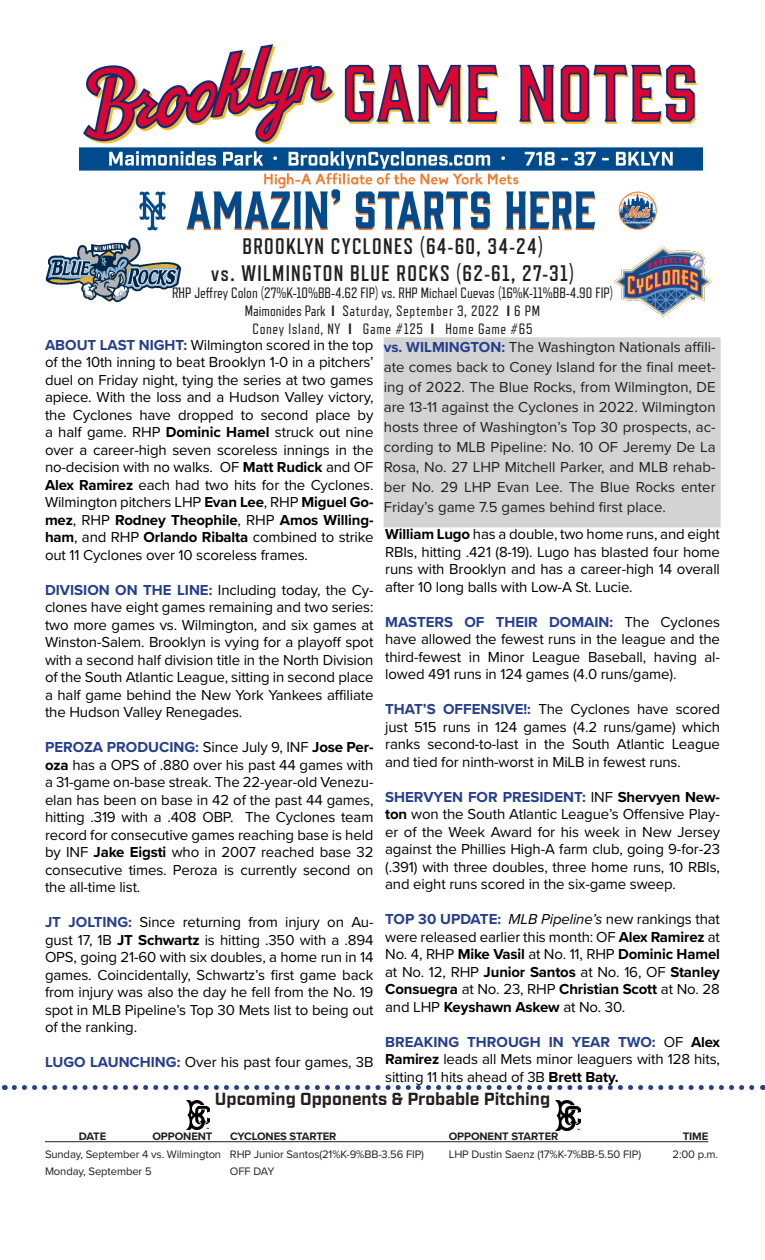
<style>
.page{position:relative;width:765px;height:1260px;background:#fff}
.page>*{position:absolute;margin:0;border:0;box-sizing:border-box;transform-origin:0 0}
.t1{font:700 22.5px "Refrigerator Deluxe";letter-spacing:.06em;color:#231f20;scale:.95 1}
.t2{font:700 17.5px "Industry";color:#231f20}
.t3{font:15px/17.5px "Proxima Nova";letter-spacing:-.01em;color:#000;text-align:justify}
.t4{font:15px/20px "Proxima Nova";color:#231f20;text-align:justify}
.t5{font:15px "Refrigerator Deluxe";letter-spacing:.04em;color:#231f20}
.t6{font:15px "Refrigerator Deluxe";color:#231f20}
.t7{font:11.25px "Proxima Nova";letter-spacing:-.01em;color:#231f20}
.t8{font:700 11.25px "Proxima Nova";letter-spacing:-.01em;color:#231f20}
.s1{font-weight:800}
.s2{font-weight:700;color:#253f8e}
.s3{font-weight:700}
.s4{font-style:italic}
</style>
<div class="page">
<div style="left:384px;top:338px;width:336px;height:189px;background:#d3d3d3"></div>
<img style="left:45px;top:237px;width:137px;height:65px">
<svg style="left:14px;top:1085px;width:749px;height:5px"></svg>
<hr style="left:45px;top:1141px;width:663px;height:1px;background:#231f20">
<img style="left:186px;top:1100px;width:24px;height:29px">
<img style="left:555px;top:1100px;width:25px;height:30px">
<img style="left:613px;top:246px;width:100px;height:71px">
<img style="left:80px;top:44px;width:622px;height:187px">
<p class="t1" style="left:242px;top:233px;width:318px">BROOKLYN CYCLONES (64-60, 34-24)</p>
<p class="t1" style="left:211px;top:260px;width:383px">vs. WILMINGTON BLUE ROCKS (62-61, 27-31)</p>
<p class="t6" style="left:172px;top:285px;width:443px">RHP Jeffrey Colon (27%K-10%BB-4.62 FIP) vs. RHP Michael Cuevas (16%K-11%BB-4.90 FIP)</p>
<p class="t5" style="left:245px;top:303px;width:297px">Maimonides Park <span class="s1">I</span> Saturday, September 3, 2022 <span class="s1">I</span> 6 PM</p>
<p class="t5" style="left:253px;top:321px;width:282px">Coney Island, NY <span class="s1">I</span> Game #125 <span class="s1">I</span> Home Game #65</p>
<p class="t3" style="left:45px;top:335px;width:330px"><span class="s2">ABOUT LAST NIGHT:</span> Wilmington scored in the top of the 10th inning to beat Brooklyn 1-0 in a pitchers’ duel on Friday night, tying the series at two games apiece. With the loss and a Hudson Valley victory, the Cyclones have dropped to second place by a half game. RHP <span class="s3">Dominic Hamel</span> struck out nine over a career-high seven scoreless innings in the no-decision with no walks. OF <span class="s3">Matt Rudick</span> and OF <span class="s3">Alex Ramirez</span> each had two hits for the Cyclones.<br>Wilmington pitchers LHP <span class="s3">Evan Lee</span>, RHP <span class="s3">Miguel Go&shy;mez</span>, RHP <span class="s3">Rodney Theophile</span>, RHP <span class="s3">Amos Willing&shy;ham</span>, and RHP <span class="s3">Orlando Ribalta</span> combined to strike out 11 Cyclones over 10 scoreless frames.</p>
<p class="t3" style="left:45px;top:580px;width:330px"><span class="s2">DIVISION ON THE LINE:</span> Including today, the Cy&shy;clones have eight games remaining and two series: two more games vs. Wilmington, and six games at Winston-Salem. Brooklyn is vying for a playoff spot with a second half division title in the North Division of the South Atlantic League, sitting in second place a half game behind the New York Yankees affiliate the Hudson Valley Renegades.</p>
<p class="t3" style="left:45px;top:738px;width:330px"><span class="s2">PEROZA PRODUCING:</span> Since July 9, INF <span class="s3">Jose Per&shy;oza</span> has a OPS of .880 over his past 44 games with a 31-game on-base streak. The 22-year-old Venezu&shy;elan has been on base in 42 of the past 44 games, hitting .319 with a .408 OBP. The Cyclones team record for consecutive games reaching base is held by INF <span class="s3">Jake Eigsti</span> who in 2007 reached base 32 consecutive times. Peroza is currently second on the all-time list.</p>
<p class="t3" style="left:45px;top:913px;width:330px"><span class="s2">JT JOLTING:</span> Since returning from injury on Au&shy;gust 17, 1B <span class="s3">JT Schwartz</span> is hitting .350 with a .894<br>OPS, going 21-60 with six doubles, a home run in 14 games. Coincidentally, Schwartz’s first game back from injury was also the day he fell from the No. 19 spot in MLB Pipeline’s Top 30 Mets list to being out of the ranking.</p>
<p class="t3" style="left:45px;top:1053px;width:330px"><span class="s2">LUGO LAUNCHING:</span> Over his past four games, 3B</p>
<p class="t4" style="left:384px;top:337px;width:333px"><span class="s2">vs. WILMINGTON:</span> The Washington Nationals affili&shy;ate comes back to Coney Island for the final meet&shy;ing of 2022. The Blue Rocks, from Wilmington, DE are 13-11 against the Cyclones in 2022. Wilmington hosts three of Washington’s Top 30 prospects, ac&shy;cording to MLB Pipeline: No. 10 OF Jeremy De La Rosa, No. 27 LHP Mitchell Parker, and MLB rehab&shy;ber No. 29 LHP Evan Lee. The Blue Rocks enter Friday’s game 7.5 games behind first place.</p>
<p class="t3" style="left:385px;top:525px;width:336px"><span class="s3">William Lugo</span> has a double, two home runs, and eight RBIs, hitting .421 (8-19). Lugo has blasted four home runs with Brooklyn and has a career-high 14 overall after 10 long balls with Low-A St. Lucie.</p>
<p class="t3" style="left:385px;top:612px;width:336px"><span class="s2">MASTERS OF THEIR DOMAIN:</span> The Cyclones have allowed the fewest runs in the league and the third-fewest in Minor League Baseball, having al&shy;lowed 491 runs in 124 games (4.0 runs/game).</p>
<p class="t3" style="left:385px;top:700px;width:336px"><span class="s2">THAT’S OFFENSIVE!:</span> The Cyclones have scored just 515 runs in 124 games (4.2 runs/game) which ranks second-to-last in the South Atlantic League and tied for ninth-worst in MiLB in fewest runs.</p>
<p class="t3" style="left:385px;top:787px;width:336px"><span class="s2">SHERVYEN FOR PRESIDENT:</span> INF <span class="s3">Shervyen New&shy;ton</span> won the South Atlantic League’s Offensive Play&shy;er of the Week Award for his week in New Jersey against the Phillies High-A farm club, going 9-for-23 (.391) with three doubles, three home runs, 10 RBIs, and eight runs scored in the six-game sweep.</p>
<p class="t3" style="left:385px;top:910px;width:336px"><span class="s2">TOP 30 UPDATE:</span> <span class="s4">MLB Pipeline’s</span> new rankings that were released earlier this month: OF <span class="s3">Alex Ramirez</span> at No. 4, RHP <span class="s3">Mike Vasil</span> at No. 11, RHP <span class="s3">Dominic Hamel </span>at No. 12, RHP <span class="s3">Junior Santos</span> at No. 16, OF <span class="s3">Stanley Consuegra</span> at No. 23, RHP <span class="s3">Christian Scott</span> at No. 28 and LHP <span class="s3">Keyshawn Askew</span> at No. 30.</p>
<p class="t3" style="left:385px;top:1032px;width:336px"><span class="s2">BREAKING THROUGH IN YEAR TWO:</span> OF <span class="s3">Alex Ramirez</span> leads all Mets minor leaguers with 128 hits, sitting 11 hits ahead of 3B <span class="s3">Brett Baty.</span></p>
<p class="t2" style="left:215px;top:1089px;width:337px">Upcoming Opponents &amp; Probable Pitching</p>
<p class="t8" style="left:79px;top:1128px;width:29px">DATE</p>
<p class="t8" style="left:153px;top:1128px;width:61px">OPPONENT</p>
<p class="t8" style="left:230px;top:1128px;width:108px">CYCLONES STARTER</p>
<p class="t8" style="left:449px;top:1128px;width:111px">OPPONENT STARTER</p>
<p class="t8" style="left:683px;top:1128px;width:27px">TIME</p>
<p class="t7" style="left:45px;top:1145px;width:381px">Sunday, September 4 vs. Wilmington RHP Junior Santos(21%K-9%BB-3.56 FIP)</p>
<p class="t7" style="left:449px;top:1145px;width:194px">LHP Dustin Saenz (17%K-7%BB-5.50 FIP)</p>
<p class="t7" style="left:673px;top:1145px;width:47px">2:00 p.m.</p>
<p class="t7" style="left:45px;top:1163px;width:108px">Monday, September 5</p>
<p class="t7" style="left:230px;top:1163px;width:46px">OFF DAY</p>
</div>
